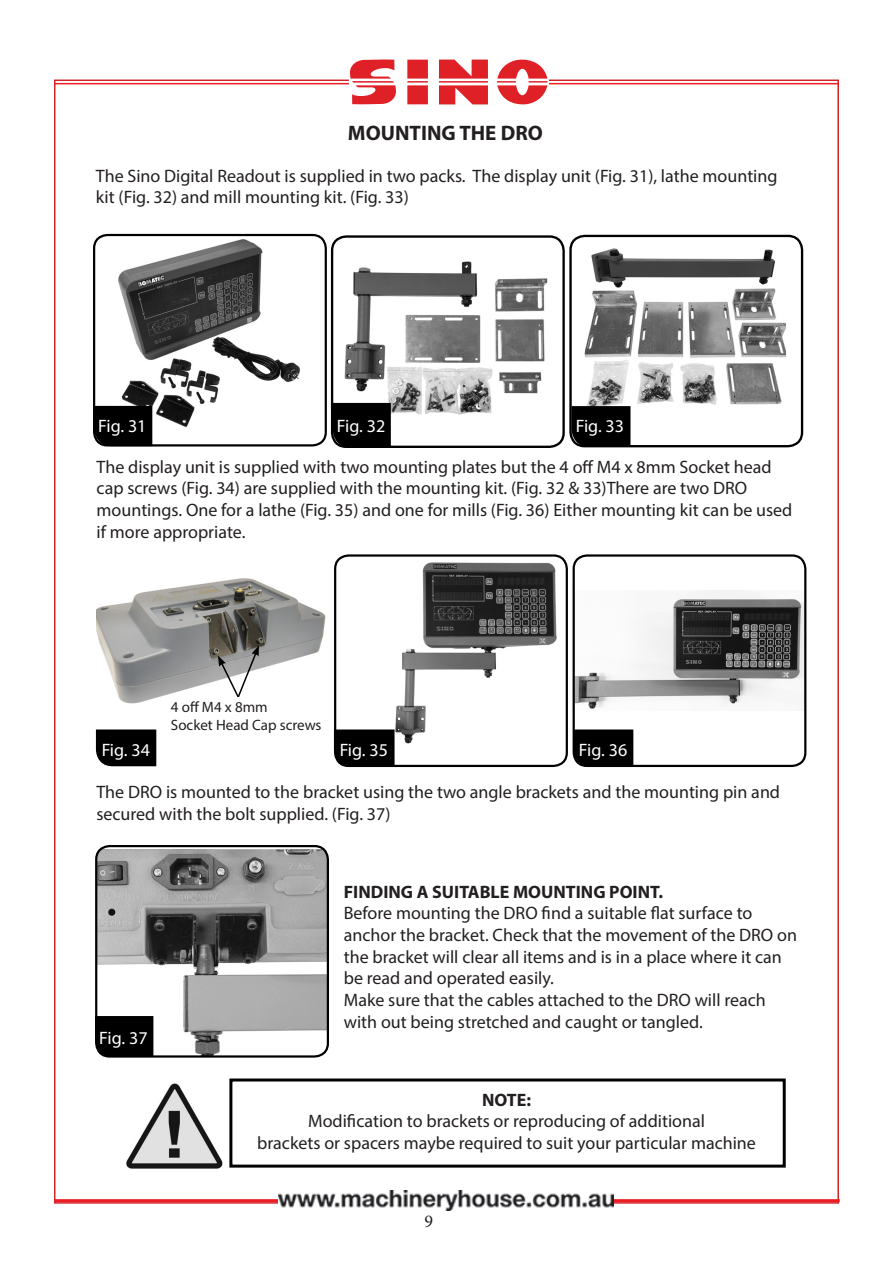
<style>
.page{position:relative;width:893px;height:1263px;background:#fff}
.page>*{position:absolute;margin:0;border:0;box-sizing:border-box;transform-origin:0 0}
.t1{font:700 21px "Myriad Pro";color:#231f20}
.t2{font:18px/21.6px "Myriad Pro";color:#231f20}
.Paragraph_Style_1{font:18px "Myriad Pro";color:#fff}
.t3{font:700 18px "Myriad Pro";color:#231f20}
.t4{font:18px "Minion Pro";color:#231f20}
.t5{font:15px "Myriad Pro";color:#231f20}
</style>
<div class="page">
<hr style="left:54px;top:83px;width:785px;height:1px;background:#ee1d23">
<hr style="left:55px;top:1199px;width:785px;height:3px;background:#ee1d23">
<img style="left:278px;top:1190px;width:336px;height:21px">
<svg style="left:349px;top:59px;width:200px;height:46px"></svg>
<img style="left:118px;top:240px;width:182px;height:189px">
<div style="left:93px;top:234px;width:234px;height:212px;border:2px solid #000;border-radius:13px"></div>
<img style="left:342px;top:261px;width:206px;height:154px">
<div style="left:331px;top:235px;width:234px;height:213px;border:2px solid #000;border-radius:14px"></div>
<img style="left:585px;top:248px;width:201px;height:181px">
<div style="left:569px;top:235px;width:234px;height:212px;border:2px solid #000;border-radius:14px"></div>
<div style="left:94px;top:406px;width:58px;height:40px;background:#000"></div>
<div style="left:333px;top:403px;width:58px;height:45px;background:#000"></div>
<div style="left:571px;top:406px;width:59px;height:41px;background:#000"></div>
<img style="left:97px;top:578px;width:229px;height:126px">
<img style="left:395px;top:560px;width:170px;height:184px">
<div style="left:334px;top:554px;width:234px;height:213px;border:2px solid #000;border-radius:13px"></div>
<img style="left:576px;top:590px;width:227px;height:119px">
<div style="left:573px;top:554px;width:233px;height:213px;border:2px solid #000;border-radius:13px"></div>
<svg style="left:218px;top:645px;width:41px;height:54px"></svg>
<div style="left:96px;top:729px;width:60px;height:37px;background:#000"></div>
<div style="left:334px;top:729px;width:61px;height:37px;background:#000"></div>
<div style="left:573px;top:729px;width:60px;height:37px;background:#000"></div>
<img style="left:97px;top:849px;width:230px;height:207px">
<div style="left:95px;top:845px;width:234px;height:212px;border:2px solid #000;border-radius:13px"></div>
<div style="left:95px;top:1016px;width:58px;height:41px;background:#000"></div>
<img style="left:126px;top:1083px;width:97px;height:86px">
<div style="left:229px;top:1078px;width:557px;height:89px;border:3px solid #000"></div>
<p class="t1" style="left:348px;top:120px;width:196px">MOUNTING THE DRO</p>
<p class="t2" style="left:96px;top:165px;width:683px">The Sino Digital Readout is supplied in two packs. The display unit (Fig. 31), lathe mounting kit (Fig. 32) and mill mounting kit. (Fig. 33)</p>
<p class="Paragraph_Style_1" style="left:98px;top:415px;width:50px">Fig. 31</p>
<p class="Paragraph_Style_1" style="left:337px;top:415px;width:50px">Fig. 32</p>
<p class="Paragraph_Style_1" style="left:576px;top:415px;width:50px">Fig. 33</p>
<p class="t2" style="left:97px;top:456px;width:697px">The display unit is supplied with two mounting plates but the 4 off M4 x 8mm Socket head cap screws (Fig. 34) are supplied with the mounting kit. (Fig. 32 &amp; 33)There are two DRO mountings. One for a lathe (Fig. 35) and one for mills (Fig. 36) Either mounting kit can be used if more appropriate.</p>
<p class="t5" style="left:171px;top:698px;width:98px">4 off M4 x 8mm</p>
<p class="t5" style="left:171px;top:716px;width:152px">Socket Head Cap screws</p>
<p class="Paragraph_Style_1" style="left:102px;top:739px;width:50px">Fig. 34</p>
<p class="Paragraph_Style_1" style="left:340px;top:739px;width:50px">Fig. 35</p>
<p class="Paragraph_Style_1" style="left:579px;top:739px;width:50px">Fig. 36</p>
<p class="t2" style="left:96px;top:781px;width:685px">The DRO is mounted to the bracket using the two angle brackets and the mounting pin and secured with the bolt supplied. (Fig. 37)</p>
<p class="Paragraph_Style_1" style="left:99px;top:1027px;width:50px">Fig. 37</p>
<p class="t3" style="left:344px;top:880px;width:321px">FINDING A SUITABLE MOUNTING POINT.</p>
<p class="t2" style="left:344px;top:902px;width:410px">Before mounting the DRO find a suitable flat surface to</p>
<p class="t2" style="left:344px;top:924px;width:455px">anchor the bracket. Check that the movement of the DRO on the bracket will clear all items and is in a place where it can be read and operated easily.</p>
<p class="t2" style="left:344px;top:989px;width:424px">Make sure that the cables attached to the DRO will reach with out being stretched and caught or tangled.</p>
<p class="t3" style="left:482px;top:1088px;width:50px">NOTE:</p>
<p class="t2" style="left:308px;top:1110px;width:398px">Modification to brackets or reproducing of additional</p>
<p class="t2" style="left:257px;top:1132px;width:500px">brackets or spacers maybe required to suit your particular machine</p>
<p class="t4" style="left:424px;top:1209px;width:10px">9</p>
</div>
